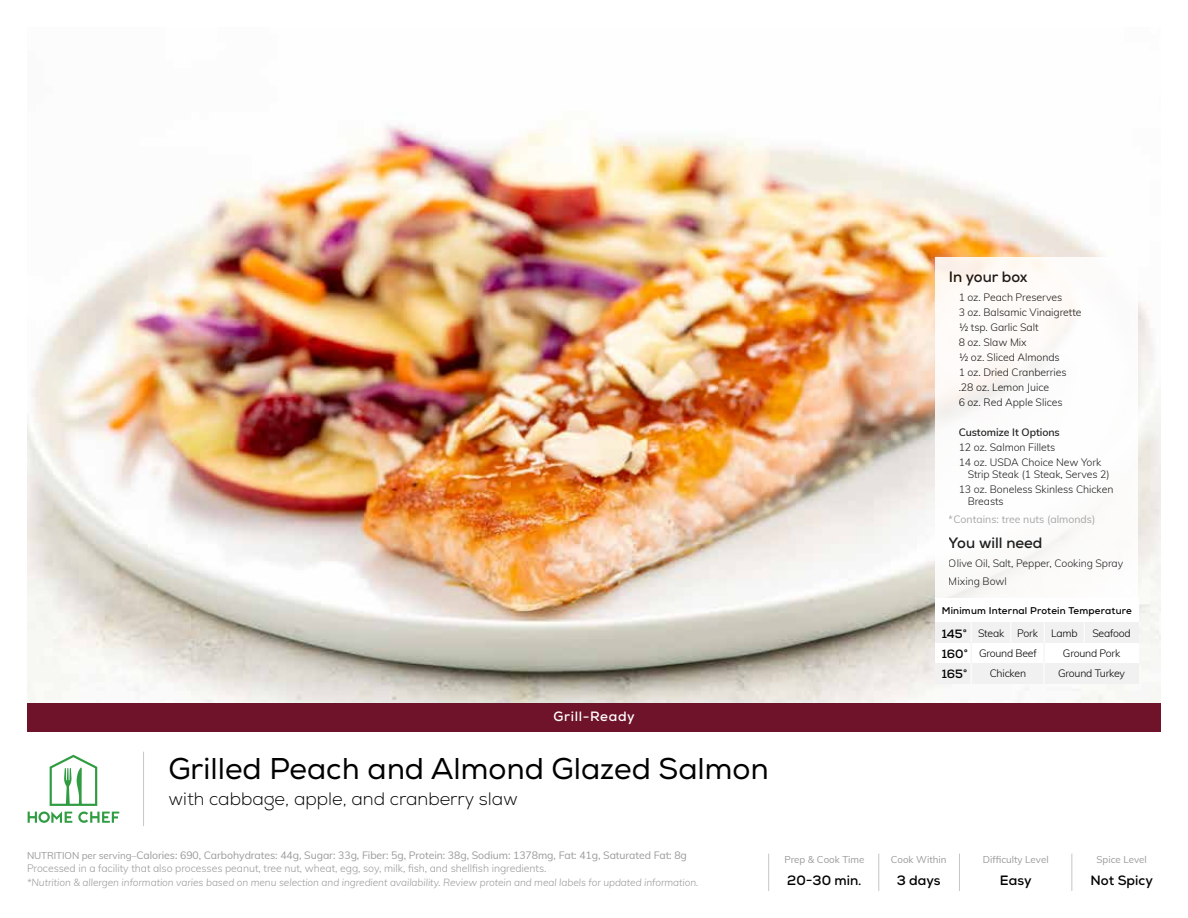
<style>
.page{position:relative;width:1188px;height:918px;background:#fff}
.page>*{position:absolute;margin:0;border:0;box-sizing:border-box;transform-origin:0 0}
.t1{font:30px "Nexa";color:#000}
.t2{font:300 18px "Nexa";color:#000}
.t3{font:700 15px "Nexa";color:#000}
.t4{font:700 13.5px "Nexa";color:#000}
.t5{font:700 13.5px "Nexa";letter-spacing:.05em;color:#fff}
.t6{font:700 12px/20px "Nexa";color:#000;text-align:justify}
.t7{font:300 10.5px/15px "Muli";letter-spacing:-.005em;color:#000}
.t8{font:300 10.5px/13.5px "Muli";letter-spacing:-.005em;color:#9a9a9a}
.t9{font:10.5px "Muli";color:#9a9a9a}
.t10{font:600 10.5px "Muli";letter-spacing:-.005em;color:#000}
.t11{font:italic 300 10.2px "Muli";letter-spacing:-.005em;color:#9a9a9a}
.t12{font:9.75px "Muli";color:#9a9a9a}
.t13{font:700 9.75px "Nexa";letter-spacing:.02em;color:#000}
.s1{font-weight:400;font-size:9.75px}
.s2{font-weight:400}
</style>
<div class="page">
<img style="left:27px;top:124px;width:1134px;height:579px">
<hr style="left:143px;top:752px;width:1px;height:74px;background:#c7c6c5">
<hr style="left:878px;top:854px;width:1px;height:37px;background:#c7c6c5">
<hr style="left:768px;top:854px;width:1px;height:37px;background:#c7c6c5">
<hr style="left:959px;top:854px;width:1px;height:37px;background:#c7c6c5">
<hr style="left:1071px;top:854px;width:1px;height:37px;background:#c7c6c5">
<svg style="left:28px;top:755px;width:91px;height:68px"></svg>
<div style="left:935px;top:257px;width:203px;height:342px;background:#fff"></div>
<div style="left:935px;top:599px;width:203px;height:85px;background:#fff"></div>
<div style="left:935px;top:663px;width:203px;height:21px;background:#f1f1f1"></div>
<div style="left:935px;top:622px;width:203px;height:21px;background:#f1f1f1"></div>
<div style="left:27px;top:703px;width:1134px;height:28px;background:#6e1329"></div>
<p class="t5" style="left:554px;top:708px;width:83px">Grill-Ready</p>
<h1 class="t1" style="left:168px;top:751px;width:602px">Grilled Peach and Almond Glazed Salmon</h1>
<h2 class="t2" style="left:168px;top:788px;width:351px">with cabbage, apple, and cranberry slaw</h2>
<p class="t8" style="left:27px;top:848px;width:661px"><span class="s1">NUTRITION per serving–</span><span class="s2">Calories: 690, Carbohydrates: 44g, Sugar: 33g, Fiber: 5g, Protein: 38g, Sodium: 1378mg, Fat: 41g, Saturated Fat: 8g<br></span>Processed in a facility that also processes peanut, tree nut, wheat, egg, soy, milk, fish, and shellfish ingredients.</p>
<p class="t11" style="left:27px;top:875px;width:673px">*Nutrition &amp; allergen information varies based on menu selection and ingredient availability. Review protein and meal labels for updated information.</p>
<h3 class="t3" style="left:949px;top:267px;width:80px">In your box</h3>
<p class="t7" style="left:959px;top:289px;width:124px">1 oz. Peach Preserves<br>3 oz. Balsamic Vinaigrette ½ tsp. Garlic Salt<br>8 oz. Slaw Mix<br>½ oz. Sliced Almonds<br>1 oz. Dried Cranberries .28 oz. Lemon Juice<br>6 oz. Red Apple Slices</p>
<p class="t10" style="left:959px;top:424px;width:103px">Customize It Options</p>
<p class="t7" style="left:959px;top:439px;width:144px">12 oz. Salmon Fillets<br>14 oz. USDA Choice New York</p>
<p class="t7" style="left:959px;top:466px;width:156px;text-align:center">Strip Steak (1 Steak, Serves 2)<br>13 oz. Boneless Skinless Chicken</p>
<p class="t7" style="left:968px;top:493px;width:38px">Breasts</p>
<p class="t9" style="left:949px;top:511px;width:148px">*Contains: tree nuts (almonds)</p>
<h3 class="t3" style="left:949px;top:533px;width:95px">You will need</h3>
<p class="t7" style="left:949px;top:553px;width:176px;line-height:18.8px">Olive Oil, Salt, Pepper, Cooking Spray<br>Mixing Bowl</p>
<p class="t13" style="left:942px;top:605px;width:192px">Minimum Internal Protein Temperature</p>
<p class="t7" style="left:978px;top:625px;width:28px">Steak</p>
<p class="t7" style="left:1051px;top:625px;width:28px">Lamb</p>
<p class="t7" style="left:1092px;top:625px;width:40px">Seafood</p>
<p class="t7" style="left:1058px;top:665px;width:68px">Ground Turkey</p>
<p class="t7" style="left:1017px;top:625px;width:22px">Pork</p>
<p class="t7" style="left:990px;top:665px;width:38px">Chicken</p>
<p class="t6" style="left:942px;top:624px;width:28px">145° 160° 165°</p>
<p class="t7" style="left:979px;top:645px;width:59px">Ground Beef</p>
<p class="t7" style="left:1063px;top:645px;width:59px">Ground Pork</p>
<p class="t12" style="left:784px;top:853px;width:82px">Prep &amp; Cook Time</p>
<p class="t12" style="left:891px;top:853px;width:57px">Cook Within</p>
<p class="t12" style="left:983px;top:853px;width:67px">Difficulty Level</p>
<p class="t12" style="left:1097px;top:853px;width:52px">Spice Level</p>
<p class="t4" style="left:787px;top:872px;width:76px">20-30 min.</p>
<p class="t4" style="left:897px;top:871px;width:45px">3 days</p>
<p class="t4" style="left:1000px;top:872px;width:33px">Easy</p>
<p class="t4" style="left:1091px;top:872px;width:64px">Not Spicy</p>
</div>
